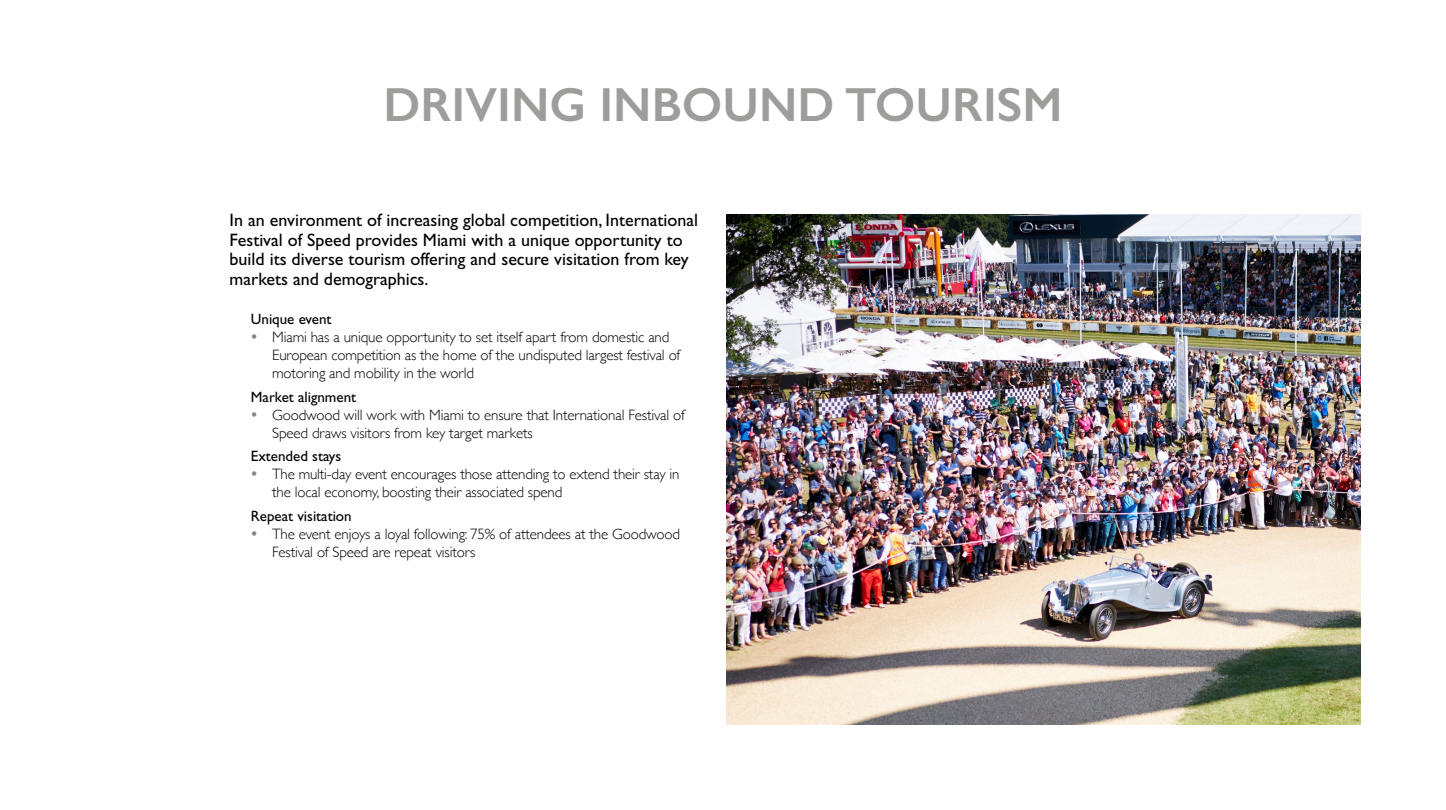
<style>
.page{position:relative;width:1446px;height:810px;background:#fff}
.page>*{position:absolute;margin:0;border:0;box-sizing:border-box;transform-origin:0 0}
.t1{font:600 48px "Gill Sans";color:#9d9d9c}
.t2{font:18px/19.5px "Gill Sans";color:#000}
.t3{font:300 15px/18px "Gill Sans";letter-spacing:-.01em;color:#000}
.t4{font:15px "Gill Sans";color:#000}
</style>
<div class="page">
<img style="left:726px;top:214px;width:635px;height:511px">
<h1 class="t1" style="left:383px;top:76px;width:681px">DRIVING INBOUND TOURISM</h1>
<p class="t2" style="left:230px;top:211px;width:470px">In an environment of increasing global competition, International Festival of Speed provides Miami with a unique opportunity to build its diverse tourism offering and secure visitation from key markets and demographics.</p>
<p class="t4" style="left:251px;top:310px;width:82px">Unique event</p>
<p class="t3" style="left:272px;top:327px;width:409px">Miami has a unique opportunity to set itself apart from domestic and<br>European competition as the home of the undisputed largest festival of motoring and mobility in the world</p>
<p class="t4" style="left:251px;top:388px;width:107px">Market alignment</p>
<p class="t3" style="left:272px;top:405px;width:414px">Goodwood will work with Miami to ensure that International Festival of<br>Speed draws visitors from key target markets</p>
<p class="t4" style="left:251px;top:448px;width:92px">Extended stays</p>
<p class="t3" style="left:272px;top:465px;width:409px">The multi-day event encourages those attending to extend their stay in the local economy, boosting their associated spend</p>
<p class="t4" style="left:251px;top:508px;width:102px">Repeat visitation</p>
<p class="t3" style="left:272px;top:525px;width:409px">The event enjoys a loyal following: 75% of attendees at the Goodwood<br>Festival of Speed are repeat visitors</p>
</div>
